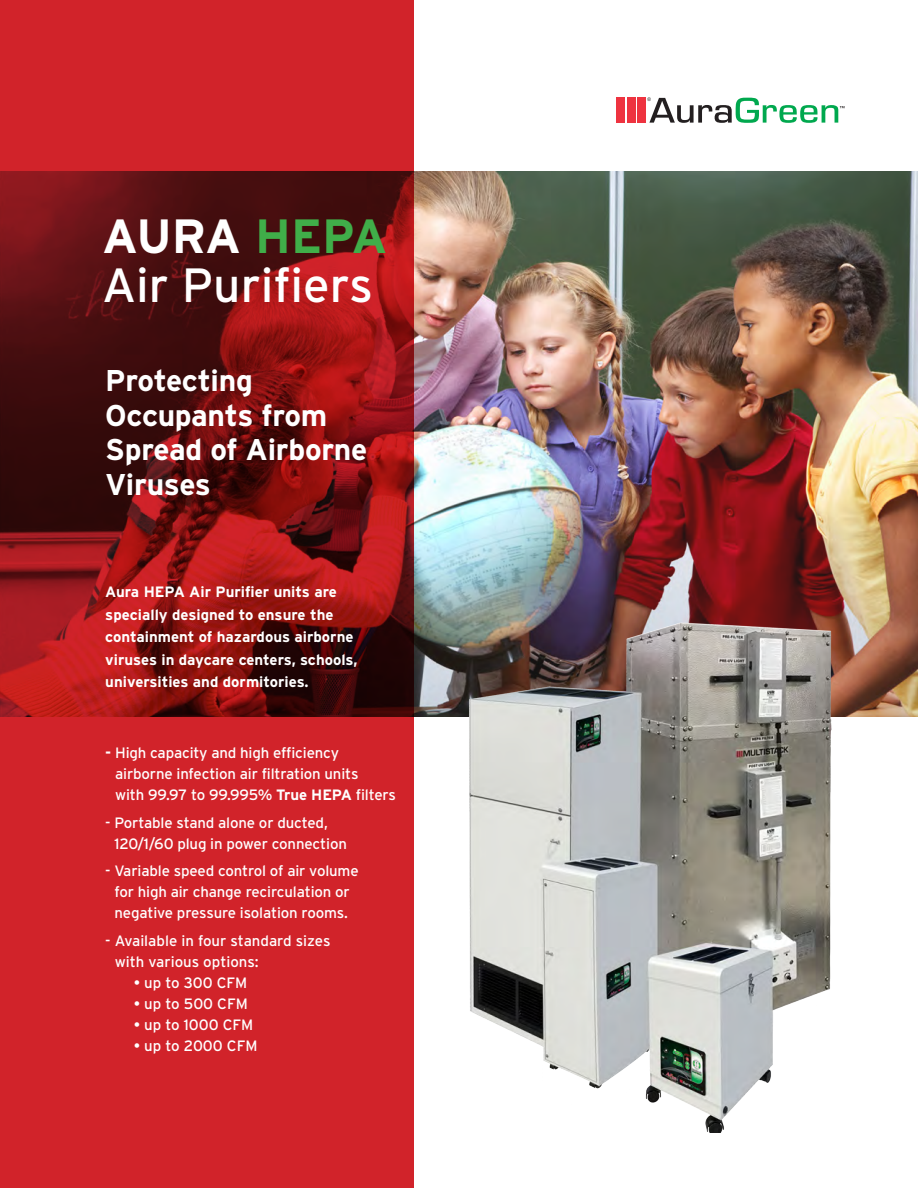
<style>
.page{position:relative;width:918px;height:1188px;background:#fff}
.page>*{position:absolute;margin:0;border:0;box-sizing:border-box;transform-origin:0 0}
.t1{font:48px "Interstate";color:#fff}
.t2{font:700 48px "Interstate";letter-spacing:-.01em;color:#fff}
.t3{font:700 30px/34.5px "Interstate";letter-spacing:-.01em;color:#fff}
.t4{font:15px/21px "Interstate";letter-spacing:-.01em;color:#fff}
.t5{font:700 15px/22.5px "Interstate";color:#fff}
.s1{color:#40ae49}
.s2{font-weight:700}
</style>
<div class="page">
<img style="left:413px;top:172px;width:505px;height:544px">
<svg style="left:0;top:0;width:413px;height:1188px;background:#a51b1f"></svg>
<div style="left:617px;top:97px;width:8px;height:26px;background:#ee3340"></div>
<div style="left:627px;top:97px;width:9px;height:26px;background:#ee3340"></div>
<div style="left:638px;top:97px;width:8px;height:26px;background:#ee3340"></div>
<svg style="left:647px;top:97px;width:197px;height:26px"></svg>
<img style="left:446px;top:580px;width:408px;height:552px">
<hr style="left:0;top:277px;width:1px;height:363px;background:#4f535c">
<p class="t2" style="left:102px;top:209px;width:287px">AURA <span class="s1">HEPA</span></p>
<p class="t1" style="left:102px;top:259px;width:272px">Air Purifiers</p>
<p class="t3" style="left:105px;top:363px;width:263px">Protecting<br>Occupants from<br>Spread of Airborne<br>Viruses</p>
<p class="t5" style="left:105px;top:581px;width:254px">Aura HEPA Air Purifier units are specially designed to ensure the containment of hazardous airborne viruses in daycare centers, schools, universities and dormitories.</p>
<p class="t4" style="left:115px;top:742px;width:282px;text-indent:-10px"><span class="s2">-</span> High capacity and high efficiency airborne infection air filtration units<br>with 99.97 to 99.995% <span class="s2">True HEPA</span> filters</p>
<p class="t4" style="left:114px;top:812px;width:234px;text-indent:-9px">- Portable stand alone or ducted,<br>120/1/60 plug in power connection</p>
<p class="t4" style="left:105px;top:860px;width:255px;text-align:center">- Variable speed control of air volume for high air change recirculation or negative pressure isolation rooms.</p>
<p class="t4" style="left:115px;top:930px;width:217px;text-indent:-9px">- Available in four standard sizes with various options:</p>
<p class="t4" style="left:134px;top:972px;width:115px">• up to 300 CFM</p>
<p class="t4" style="left:134px;top:993px;width:116px">• up to 500 CFM</p>
<p class="t4" style="left:134px;top:1014px;width:121px">• up to 1000 CFM</p>
<p class="t4" style="left:134px;top:1035px;width:125px">• up to 2000 CFM</p>
</div>
